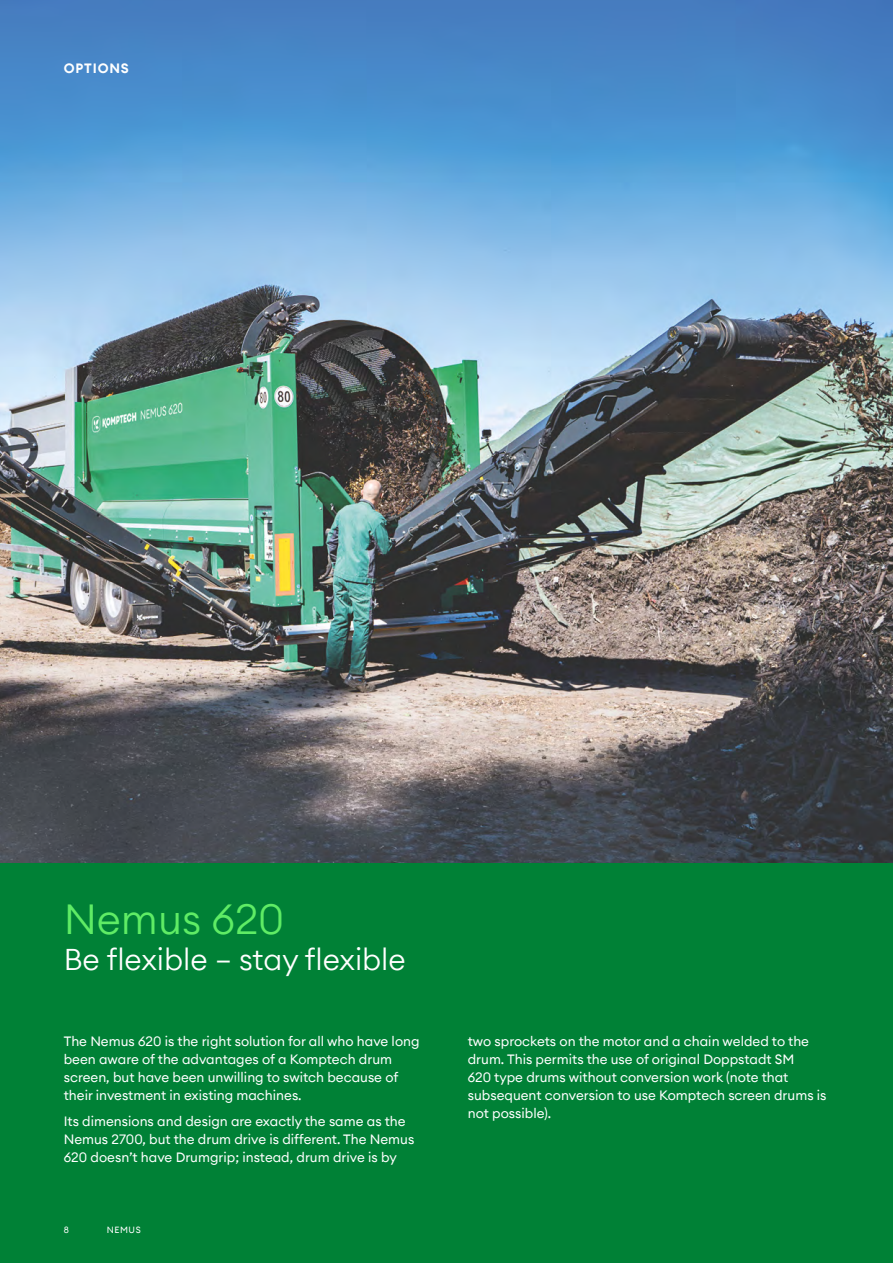
<style>
.page{position:relative;width:893px;height:1263px;background:#fff}
.page>*{position:absolute;margin:0;border:0;box-sizing:border-box;transform-origin:0 0}
.t1{font:300 42px "Euclid Circular A";color:#5fec65}
.t2{font:300 30px "Euclid Circular A";color:#fff}
.t3{font:13.5px/18px "Euclid Circular A";color:#fff}
.t4{font:600 13.5px "Euclid Circular A";letter-spacing:.06em;color:#fff}
.t5{font:9px "Euclid Circular A";letter-spacing:.06em;color:#fff}
</style>
<div class="page">
<img style="left:0;top:0;width:893px;height:864px">
<div style="left:0;top:864px;width:893px;height:399px;background:#008136"></div>
<p class="t4" style="left:64px;top:60px;width:67px">OPTIONS</p>
<h1 class="t1" style="left:64px;top:891px;width:222px">Nemus 620</h1>
<h2 class="t2" style="left:64px;top:939px;width:344px">Be flexible – stay flexible</h2>
<p class="t3" style="left:64px;top:1032px;width:357px">The Nemus 620 is the right solution for all who have long been aware of the advantages of a Komptech drum screen, but have been unwilling to switch because of their investment in existing machines.</p>
<p class="t3" style="left:64px;top:1112px;width:352px">Its dimensions and design are exactly the same as the<br>Nemus 2700, but the drum drive is different. The Nemus<br>620 doesn’t have Drumgrip; instead, drum drive is by</p>
<p class="t5" style="left:64px;top:1224px;width:7px">8</p>
<p class="t5" style="left:107px;top:1224px;width:35px">NEMUS</p>
<p class="t3" style="left:468px;top:1032px;width:360px">two sprockets on the motor and a chain welded to the drum. This permits the use of original Doppstadt SM<br>620 type drums without conversion work (note that subsequent conversion to use Komptech screen drums is not possible).</p>
</div>
